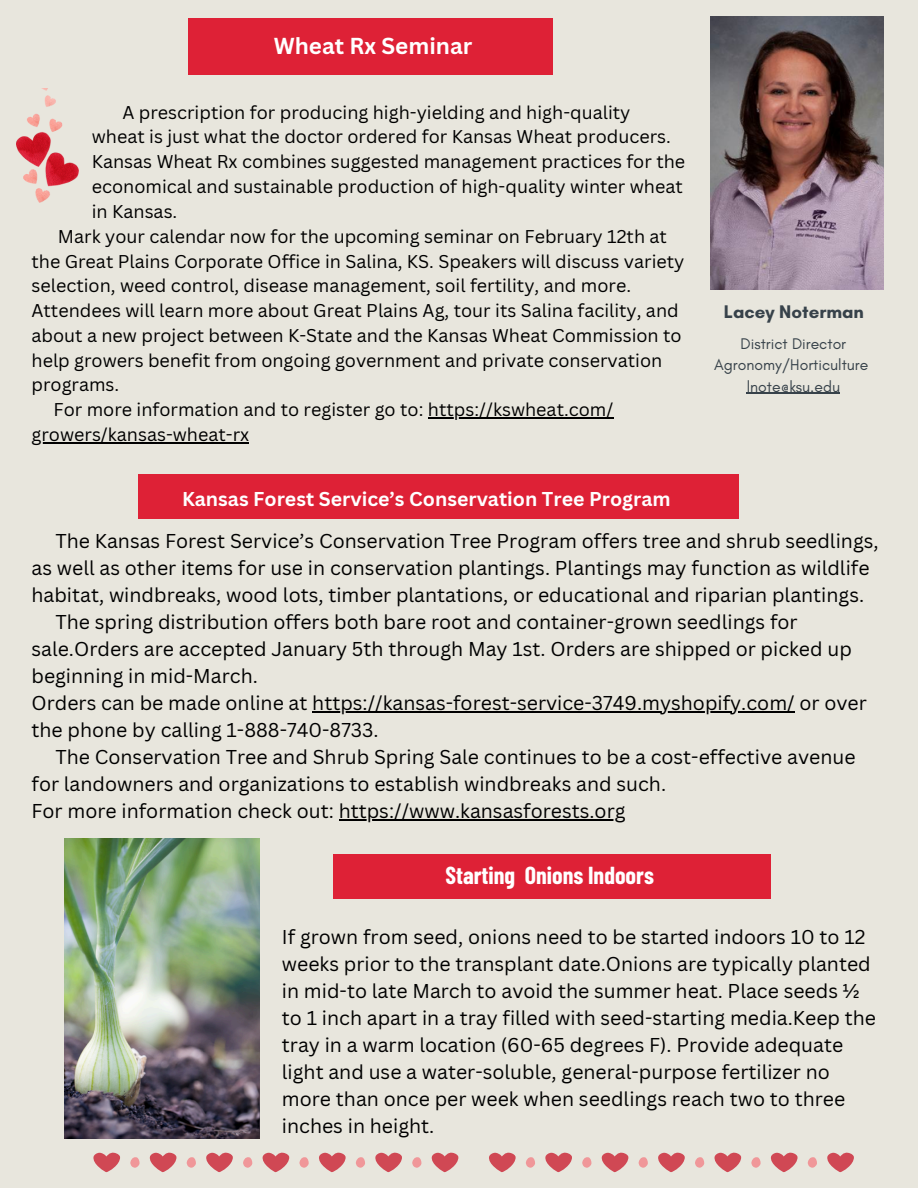
<style>
.page{position:relative;width:918px;height:1188px;background:#e8e6dd}
.page>*{position:absolute;margin:0;border:0;box-sizing:border-box;transform-origin:0 0}
.t1{font:700 24px "Barlow Condensed";color:#fff}
.t2{font:700 22.5px "Canva Sans";color:#fff}
.t3{font:19.5px/27px "Canva Sans";color:#000}
.t4{font:700 19.5px "Canva Sans";color:#fff}
.t5{font:700 18.6px "Glacial Indifference";color:#37424a}
.t6{font:18px/24.8px "Canva Sans";color:#000}
.t7{font:15.75px "Glacial Indifference";color:#37424a}
</style>
<div class="page">
<img style="left:17px;top:89px;width:62px;height:113px">
<div style="left:188px;top:18px;width:364px;height:57px;background:#de2136"></div>
<img style="left:710px;top:16px;width:174px;height:274px">
<div style="left:138px;top:474px;width:601px;height:45px;background:#de2136"></div>
<div style="left:333px;top:854px;width:438px;height:45px;background:#de2136"></div>
<img style="left:65px;top:838px;width:194px;height:301px">
<hr style="left:312px;top:712px;width:483px;height:1px;background:#000">
<hr style="left:339px;top:820px;width:287px;height:1px;background:#000">
<svg style="left:262px;top:1152px;width:27px;height:20px"></svg>
<svg style="left:149px;top:1152px;width:28px;height:20px"></svg>
<svg style="left:375px;top:1152px;width:27px;height:20px"></svg>
<svg style="left:93px;top:1152px;width:27px;height:20px"></svg>
<svg style="left:319px;top:1152px;width:27px;height:20px"></svg>
<svg style="left:206px;top:1152px;width:27px;height:20px"></svg>
<svg style="left:431px;top:1152px;width:28px;height:20px"></svg>
<svg style="left:130px;top:1157px;width:10px;height:11px"></svg>
<svg style="left:186px;top:1157px;width:10px;height:11px"></svg>
<svg style="left:243px;top:1157px;width:10px;height:11px"></svg>
<svg style="left:299px;top:1157px;width:10px;height:11px"></svg>
<svg style="left:356px;top:1157px;width:9px;height:11px"></svg>
<svg style="left:412px;top:1157px;width:10px;height:11px"></svg>
<svg style="left:658px;top:1152px;width:27px;height:20px"></svg>
<svg style="left:545px;top:1152px;width:27px;height:20px"></svg>
<svg style="left:770px;top:1152px;width:28px;height:20px"></svg>
<svg style="left:489px;top:1152px;width:27px;height:20px"></svg>
<svg style="left:714px;top:1152px;width:27px;height:20px"></svg>
<svg style="left:601px;top:1152px;width:28px;height:20px"></svg>
<svg style="left:827px;top:1152px;width:27px;height:20px"></svg>
<svg style="left:526px;top:1157px;width:9px;height:11px"></svg>
<svg style="left:582px;top:1157px;width:10px;height:11px"></svg>
<svg style="left:638px;top:1157px;width:10px;height:11px"></svg>
<svg style="left:695px;top:1157px;width:10px;height:11px"></svg>
<svg style="left:751px;top:1157px;width:10px;height:11px"></svg>
<svg style="left:808px;top:1157px;width:9px;height:11px"></svg>
<hr style="left:747px;top:393px;width:93px;height:1px;background:#37424a">
<hr style="left:428px;top:417px;width:185px;height:1px;background:#000">
<hr style="left:32px;top:442px;width:217px;height:1px;background:#000">
<p class="t2" style="left:274px;top:30px;width:200px">Wheat Rx Seminar</p>
<p class="t6" style="left:92px;top:99px;width:595px;text-indent:31px">A prescription for producing high-yielding and high-quality wheat is just what the doctor ordered for Kansas Wheat producers.<br>Kansas Wheat Rx combines suggested management practices for the economical and sustainable production of high-quality winter wheat</p>
<p class="t6" style="left:92px;top:198px;width:87px">in Kansas.</p>
<h2 class="t6" style="left:58px;top:223px;width:611px">Mark your calendar now for the upcoming seminar on February 12th at</h2>
<h2 class="t6" style="left:32px;top:248px;width:654px">the Great Plains Corporate Office in Salina, KS. Speakers will discuss variety</h2>
<h2 class="t6" style="left:32px;top:273px;width:601px">selection, weed control, disease management, soil fertility, and more.</h2>
<h2 class="t6" style="left:32px;top:298px;width:649px">Attendees will learn more about Great Plains Ag, tour its Salina facility, and</h2>
<h2 class="t6" style="left:32px;top:322px;width:652px">about a new project between K-State and the Kansas Wheat Commission to</h2>
<h2 class="t6" style="left:32px;top:347px;width:632px">help growers benefit from ongoing government and private conservation</h2>
<h2 class="t6" style="left:32px;top:372px;width:89px">programs.</h2>
<h2 class="t6" style="left:54px;top:397px;width:561px">For more information and to register go to: https://kswheat.com/</h2>
<p class="t6" style="left:32px;top:421px;width:219px">growers/kansas-wheat-rx</p>
<p class="t4" style="left:182px;top:486px;width:490px">Kansas Forest Service’s Conservation Tree Program</p>
<h3 class="t5" style="left:724px;top:300px;width:142px">Lacey Noterman</h3>
<h3 class="t7" style="left:741px;top:334px;width:107px">District Director</h3>
<p class="t7" style="left:714px;top:355px;width:156px">Agronomy/Horticulture</p>
<h2 class="t7" style="left:747px;top:377px;width:95px">lnote@ksu.edu</h2>
<p class="t3" style="left:55px;top:527px;width:825px">The Kansas Forest Service’s Conservation Tree Program offers tree and shrub seedlings,</p>
<p class="t3" style="left:32px;top:554px;width:840px">as well as other items for use in conservation plantings. Plantings may function as wildlife</p>
<p class="t3" style="left:32px;top:581px;width:834px">habitat, windbreaks, wood lots, timber plantations, or educational and riparian plantings.</p>
<p class="t3" style="left:55px;top:608px;width:744px">The spring distribution offers both bare root and container-grown seedlings for</p>
<p class="t3" style="left:32px;top:635px;width:822px">sale.Orders are accepted January 5th through May 1st. Orders are shipped or picked up</p>
<p class="t3" style="left:32px;top:662px;width:228px">beginning in mid-March.</p>
<p class="t3" style="left:32px;top:689px;width:837px">Orders can be made online at https://kansas-forest-service-3749.myshopify.com/ or over</p>
<h1 class="t3" style="left:32px;top:716px;width:349px">the phone by calling 1-888-740-8733.</h1>
<h1 class="t3" style="left:55px;top:743px;width:802px">The Conservation Tree and Shrub Spring Sale continues to be a cost-effective avenue</h1>
<h1 class="t3" style="left:32px;top:770px;width:636px">for landowners and organizations to establish windbreaks and such.</h1>
<h1 class="t3" style="left:32px;top:797px;width:596px">For more information check out: https://www.kansasforests.org</h1>
<p class="t1" style="left:446px;top:860px;width:210px">Starting Onions Indoors</p>
<h1 class="t3" style="left:282px;top:923px;width:596px">If grown from seed, onions need to be started indoors 10 to 12 weeks prior to the transplant date.Onions are typically planted in mid-to late March to avoid the summer heat. Place seeds ½ to 1 inch apart in a tray filled with seed-starting media.Keep the tray in a warm location (60-65 degrees F). Provide adequate light and use a water-soluble, general-purpose fertilizer no more than once per week when seedlings reach two to three inches in height.</h1>
</div>
